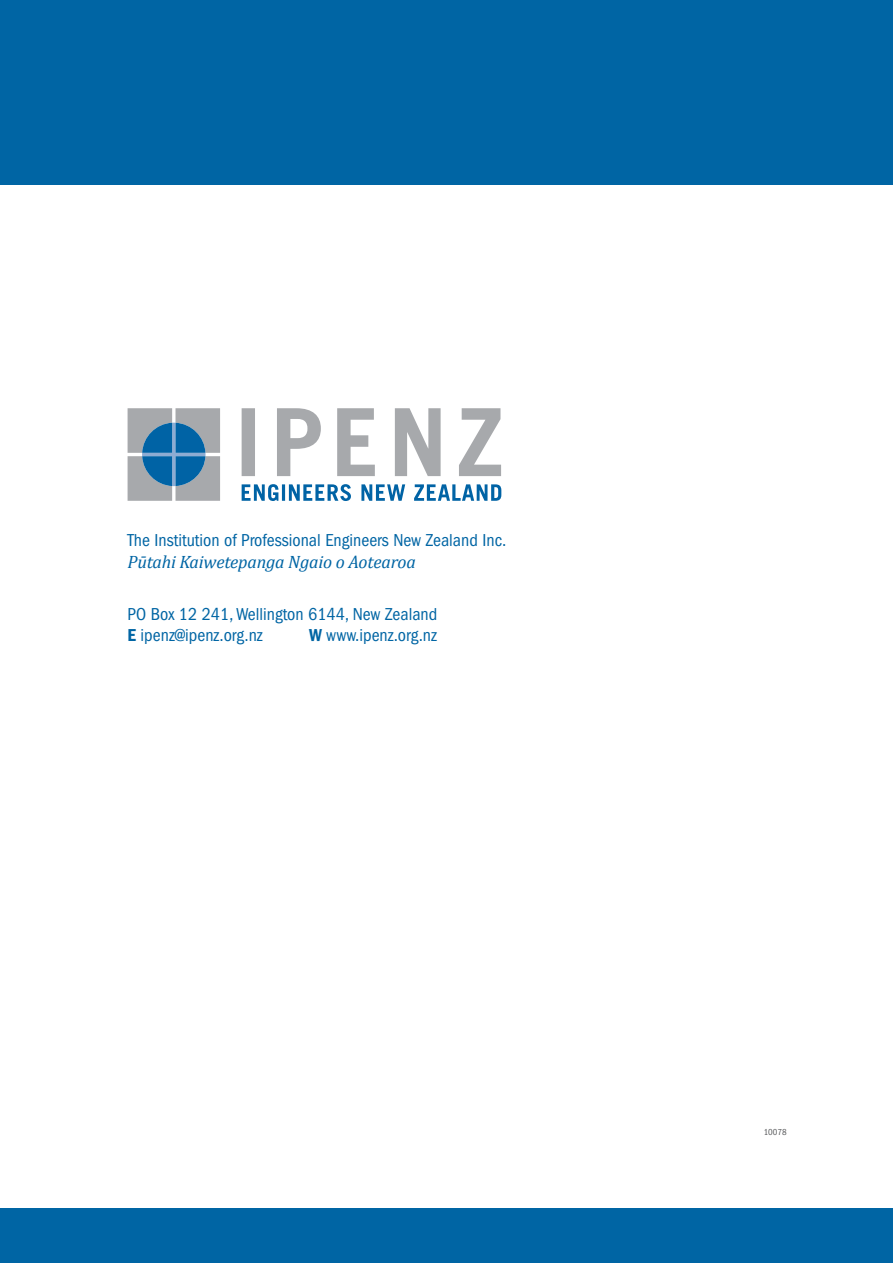
<style>
.page{position:relative;width:893px;height:1263px;background:#fff}
.page>*{position:absolute;margin:0;border:0;box-sizing:border-box;transform-origin:0 0}
.t1{font:condensed 18px/21.5px "Franklin Gothic";color:#0065a4}
.t2{font:italic 18px "Cambria";letter-spacing:-.01em;color:#0065a4}
.t3{font:condensed 9px "ITC Franklin Gothic Std";color:#58595b}
.s1{font-weight:600}
</style>
<div class="page">
<div style="left:0;top:0;width:893px;height:184px;background:#0065a4"></div>
<div style="left:0;top:1209px;width:893px;height:54px;background:#0065a4"></div>
<svg style="left:128px;top:408px;width:92px;height:93px;background:#7395ae"></svg>
<svg style="left:242px;top:408px;width:259px;height:68px"></svg>
<svg style="left:242px;top:484px;width:259px;height:17px"></svg>
<p class="t1" style="left:128px;top:530px;width:380px">The Institution of Professional Engineers New Zealand Inc.</p>
<p class="t2" style="left:128px;top:549px;width:290px">Pūtahi Kaiwetepanga Ngaio o Aotearoa</p>
<p class="t1" style="left:128px;top:603px;width:311px">PO Box 12 241, Wellington 6144, New Zealand<br><span class="s1">E</span> ipenz@ipenz.org.nz</p>
<p class="t1" style="left:309px;top:625px;width:130px"><span class="s1">W</span> www.ipenz.org.nz</p>
<p class="t3" style="left:764px;top:1127px;width:24px">10078</p>
</div>
